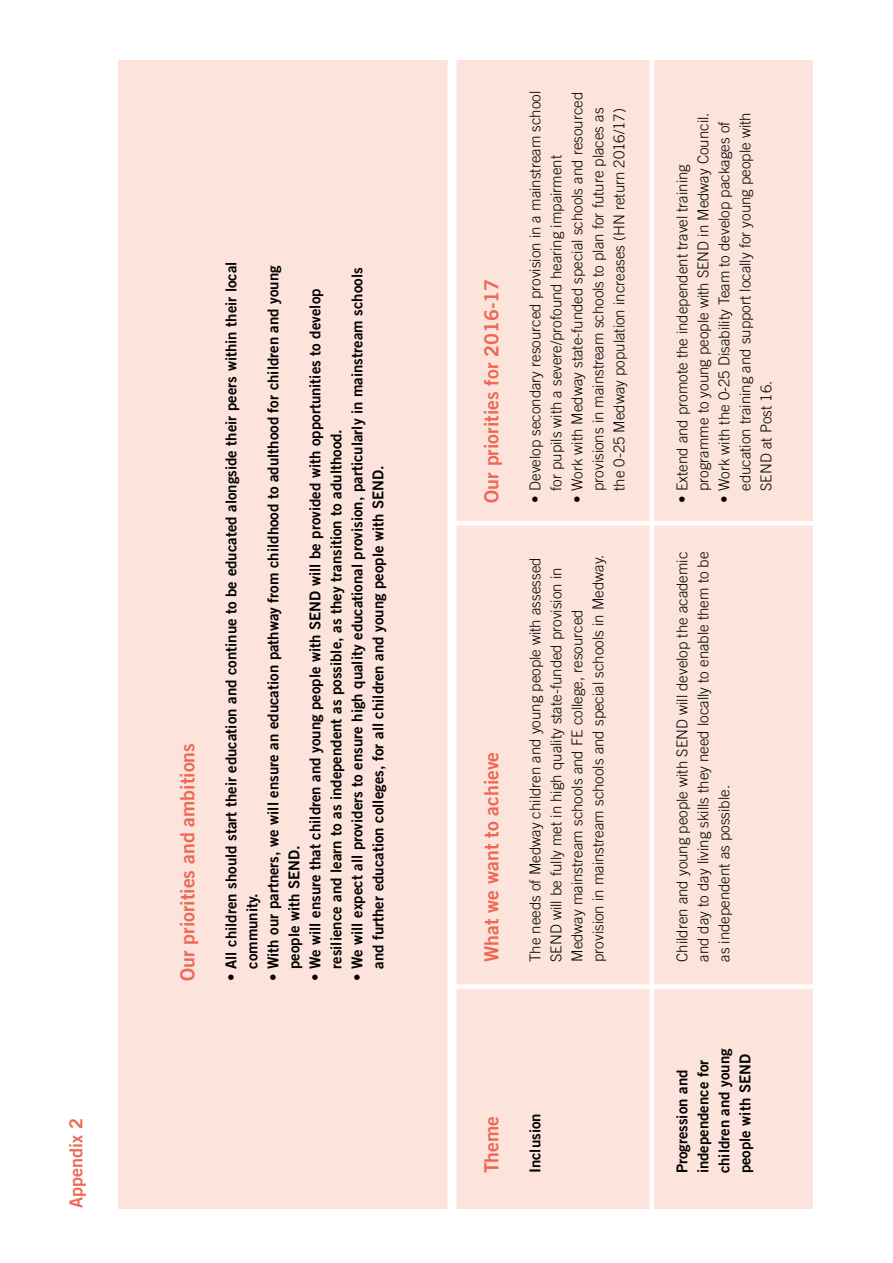
<style>
.page{position:relative;width:893px;height:1263px;background:#fff}
.page>*{position:absolute;margin:0;border:0;box-sizing:border-box;transform-origin:0 0}
.t1{font:19.5px "Trade Gothic Bold Two";color:#ed6855}
.t2{font:18px "Trade Gothic Bold Two";color:#ed6855}
.t3{font:300 15px/21px "Trade Gothic";color:#000}
.t4{font:15px/21px "Trade Gothic Bold Two";color:#000}
</style>
<div class="page">
<div style="left:118px;top:60px;width:694px;height:1148px;background:#fce4dc"></div>
<div style="left:448px;top:17px;width:9px;height:1231px;background:#fff"></div>
<div style="left:455px;top:984px;width:370px;height:5px;background:#fff"></div>
<hr style="left:453px;top:521px;width:376px;height:4px;background:#fff">
<div style="left:649px;top:49px;width:5px;height:1166px;background:#fff"></div>
<p class="t2" style="left:65px;top:1208px;width:91px;rotate:-90deg">Appendix 2</p>
<h1 class="t1" style="left:175px;top:981px;width:239px;rotate:-90deg">Our priorities and ambitions</h1>
<p class="t4" style="left:220px;top:969px;width:709px;text-indent:-12px;rotate:-90deg">• All children should start their education and continue to be educated alongside their peers within their local community.</p>
<p class="t4" style="left:262px;top:969px;width:705px;text-indent:-12px;rotate:-90deg">• With our partners, we will ensure an education pathway from childhood to adulthood for children and young people with SEND.</p>
<p class="t4" style="left:346px;top:969px;width:703px;text-indent:-12px;rotate:-90deg">• We will expect all providers to ensure high quality educational provision, particularly in mainstream schools and further education colleges, for all children and young people with SEND.</p>
<p class="t4" style="left:304px;top:969px;width:682px;text-indent:-12px;rotate:-90deg">• We will ensure that children and young people with SEND will be provided with opportunities to develop resilience and learn to as independent as possible, as they transition to adulthood.</p>
<h1 class="t1" style="left:479px;top:503px;width:225px;rotate:-90deg">Our priorities for 2016-17</h1>
<h1 class="t1" style="left:479px;top:962px;width:212px;rotate:-90deg">What we want to achieve</h1>
<p class="t3" style="left:524px;top:491px;width:401px;text-indent:-12px;rotate:-90deg">• Develop secondary resourced provision in a mainstream school for pupils with a severe/profound hearing impairment</p>
<p class="t3" style="left:566px;top:503px;width:412px;text-align:center;rotate:-90deg">• Work with Medway state-funded special schools and resourced provisions in mainstream schools to plan for future places as<br>the 0-25 Medway population increases (HN return 2016/17)</p>
<p class="t3" style="left:671px;top:491px;width:380px;text-indent:-12px;rotate:-90deg">• Extend and promote the independent travel training programme to young people with SEND in Medway Council.</p>
<p class="t3" style="left:713px;top:491px;width:380px;text-indent:-12px;rotate:-90deg">• Work with the 0-25 Disability Team to develop packages of education training and support locally for young people with<br>SEND at Post 16.</p>
<p class="t3" style="left:524px;top:962px;width:409px;rotate:-90deg">The needs of Medway children and young people with assessed SEND will be fully met in high quality state-funded provision in Medway mainstream schools and FE college, resourced provision in mainstream schools and special schools in Medway.</p>
<p class="t3" style="left:671px;top:962px;width:412px;text-align:justify;rotate:-90deg">Children and young people with SEND will develop the academic and day to day living skills they need locally to enable them to be as independent as possible.</p>
<h1 class="t1" style="left:479px;top:1173px;width:59px;rotate:-90deg">Theme</h1>
<p class="t4" style="left:524px;top:1173px;width:62px;rotate:-90deg">Inclusion</p>
<p class="t4" style="left:671px;top:1173px;width:127px;rotate:-90deg">Progression and independence for children and young people with SEND</p>
</div>
